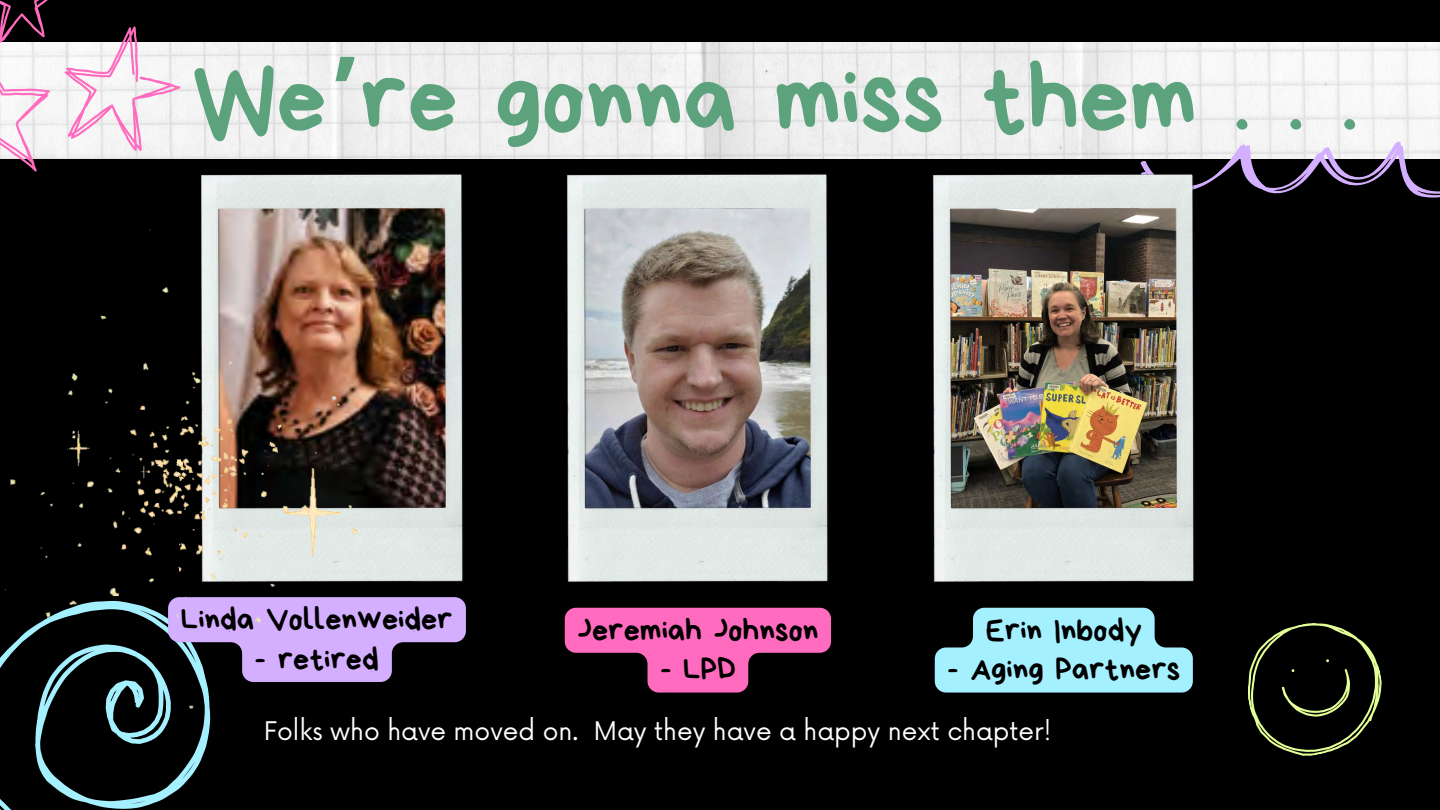
<style>
.page{position:relative;width:1440px;height:810px;background:#000}
.page>*{position:absolute;margin:0;border:0;box-sizing:border-box;transform-origin:0 0}
.t1{font:99.1px "Bryndan Write";color:#5ca27d}
.t2{font:32px "Bryndan Write";color:#000}
.t3{font:25px "Now";color:#fff}
.s1{font-family:"Noto Sans Gurmukhi";font-weight:700}
</style>
<div class="page">
<img style="left:181px;top:43px;width:1259px;height:116px">
<svg style="left:0;top:0;width:181px;height:172px"></svg>
<svg style="left:1248px;top:623px;width:134px;height:133px"></svg>
<svg style="left:1140px;top:141px;width:300px;height:57px"></svg>
<img style="left:201px;top:174px;width:262px;height:408px">
<img style="left:567px;top:174px;width:261px;height:408px">
<img style="left:933px;top:173px;width:262px;height:409px">
<svg style="left:0;top:597px;width:466px;height:213px"></svg>
<img style="left:0;top:226px;width:418px;height:492px">
<svg style="left:565px;top:608px;width:266px;height:85px"></svg>
<svg style="left:935px;top:608px;width:258px;height:85px"></svg>
<p class="t1" style="left:192px;top:50px;width:1168px">We<span class="s1">’</span>re gonna miss them . . .</p>
<p class="t2" style="left:181px;top:603px;width:273px">Linda Vollenweider</p>
<p class="t2" style="left:255px;top:643px;width:125px">- retired</p>
<p class="t2" style="left:578px;top:614px;width:243px">Jeremiah Johnson</p>
<p class="t2" style="left:660px;top:654px;width:77px">- LPD</p>
<p class="t2" style="left:986px;top:614px;width:158px">Erin Inbody</p>
<p class="t2" style="left:948px;top:654px;width:234px">- Aging Partners</p>
<p class="t3" style="left:264px;top:717px;width:789px">Folks who have moved on. May they have a happy next chapter!</p>
</div>
